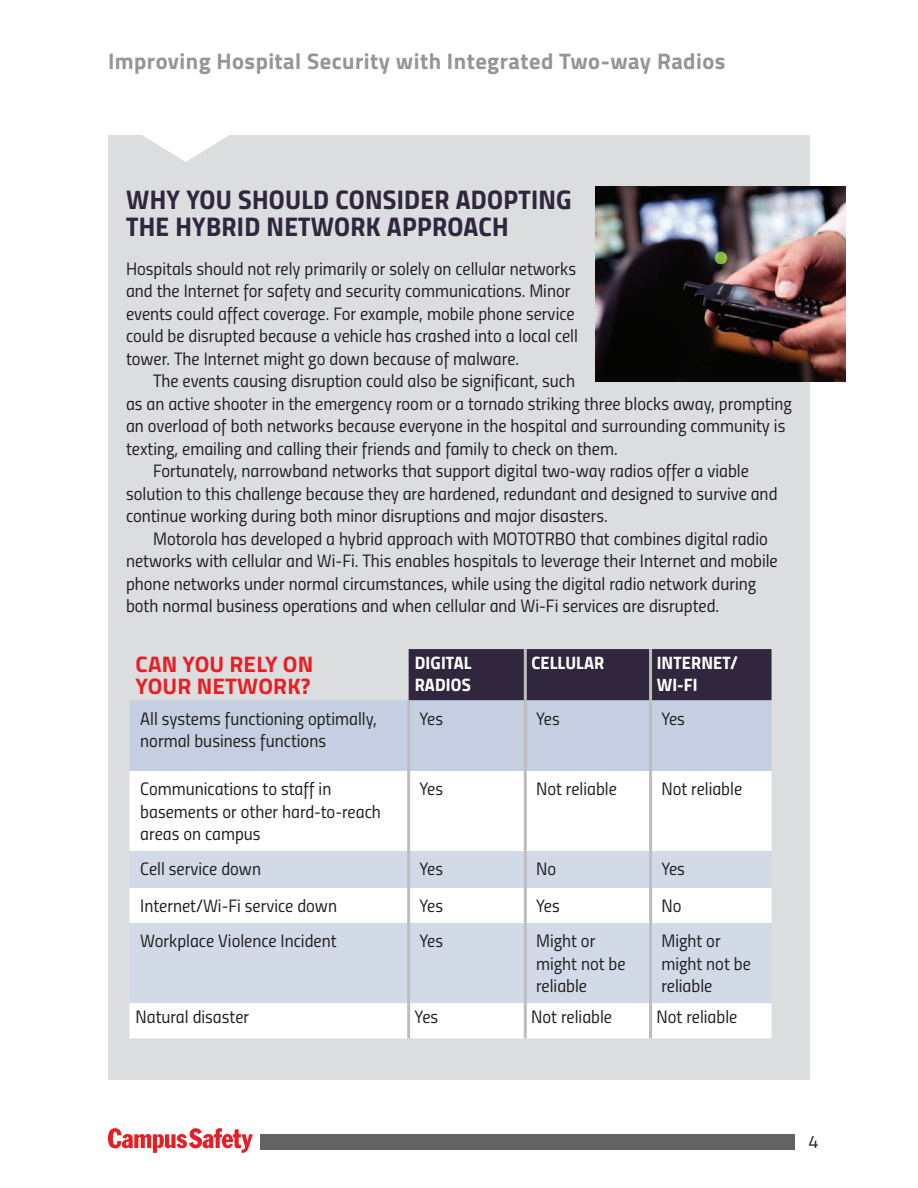
<style>
.page{position:relative;width:918px;height:1188px;background:#fff}
.page>*{position:absolute;margin:0;border:0;box-sizing:border-box;transform-origin:0 0}
.t1{font:27px/27px "Titillium Bold Upright";letter-spacing:.01em;color:#30273e}
.t2{font:700 22.5px "Titillium";letter-spacing:.02em;color:#939598}
.t3{font:700 22.5px/22.5px "Titillium";letter-spacing:.01em;color:#e81e24}
.t4{font:18px/22.5px "Titillium Regular Upright";color:#231f20}
.t5{font:18px/22.5px "Titillium Bold Upright";letter-spacing:.01em;color:#fff}
.t6{font:18px "Titillium";color:#231f20}
</style>
<div class="page">
<div style="left:260px;top:1134px;width:534px;height:16px;background:#636366"></div>
<svg style="left:108px;top:1128px;width:145px;height:25px"></svg>
<div style="left:108px;top:135px;width:702px;height:945px;background:#dcdddf"></div>
<svg style="left:142px;top:135px;width:87px;height:27px"></svg>
<div style="left:409px;top:649px;width:363px;height:51px;background:#30273e"></div>
<div style="left:129px;top:700px;width:643px;height:71px;background:#c6cfe1"></div>
<div style="left:129px;top:771px;width:643px;height:267px;background:#fff"></div>
<svg style="left:129px;top:851px;width:643px;height:152px;fill:#d2dae8"></svg>
<hr style="left:407px;top:700px;width:3px;height:71px;background:#bcbdc0">
<hr style="left:524px;top:700px;width:3px;height:71px;background:#bcbdc0">
<hr style="left:649px;top:700px;width:3px;height:71px;background:#bcbdc0">
<hr style="left:407px;top:771px;width:3px;height:80px;background:#bcbdc0">
<hr style="left:524px;top:771px;width:3px;height:80px;background:#bcbdc0">
<hr style="left:649px;top:771px;width:3px;height:80px;background:#bcbdc0">
<hr style="left:407px;top:851px;width:3px;height:37px;background:#bcbdc0">
<hr style="left:524px;top:851px;width:3px;height:37px;background:#bcbdc0">
<hr style="left:649px;top:851px;width:3px;height:37px;background:#bcbdc0">
<hr style="left:407px;top:888px;width:3px;height:35px;background:#bcbdc0">
<hr style="left:524px;top:888px;width:3px;height:35px;background:#bcbdc0">
<hr style="left:649px;top:888px;width:3px;height:35px;background:#bcbdc0">
<hr style="left:407px;top:923px;width:3px;height:80px;background:#bcbdc0">
<hr style="left:524px;top:923px;width:3px;height:80px;background:#bcbdc0">
<hr style="left:649px;top:923px;width:3px;height:80px;background:#bcbdc0">
<hr style="left:407px;top:1003px;width:3px;height:35px;background:#bcbdc0">
<hr style="left:524px;top:1003px;width:3px;height:35px;background:#bcbdc0">
<hr style="left:649px;top:1003px;width:3px;height:35px;background:#bcbdc0">
<hr style="left:524px;top:649px;width:3px;height:51px;background:#bcbdc0">
<hr style="left:649px;top:649px;width:3px;height:51px;background:#bcbdc0">
<img style="left:595px;top:187px;width:251px;height:194px">
<p class="t2" style="left:108px;top:44px;width:619px">Improving Hospital Security with Integrated Two-way Radios</p>
<h1 class="t1" style="left:126px;top:185px;width:447px">WHY YOU SHOULD CONSIDER ADOPTING<br>THE HYBRID NETWORK APPROACH</h1>
<p class="t4" style="left:126px;top:256px;width:453px">Hospitals should not rely primarily or solely on cellular networks and the Internet for safety and security communications. Minor events could affect coverage. For example, mobile phone service could be disrupted because a vehicle has crashed into a local cell tower. The Internet might go down because of malware.</p>
<p class="t4" style="left:153px;top:369px;width:424px">The events causing disruption could also be significant, such</p>
<p class="t4" style="left:126px;top:391px;width:667px">as an active shooter in the emergency room or a tornado striking three blocks away, prompting</p>
<p class="t4" style="left:126px;top:414px;width:661px">an overload of both networks because everyone in the hospital and surrounding community is</p>
<p class="t4" style="left:126px;top:436px;width:493px">texting, emailing and calling their friends and family to check on them.</p>
<p class="t4" style="left:153px;top:459px;width:597px">Fortunately, narrowband networks that support digital two-way radios offer a viable</p>
<p class="t4" style="left:126px;top:481px;width:653px">solution to this challenge because they are hardened, redundant and designed to survive and</p>
<p class="t4" style="left:126px;top:504px;width:483px">continue working during both minor disruptions and major disasters.</p>
<p class="t4" style="left:153px;top:526px;width:616px">Motorola has developed a hybrid approach with MOTOTRBO that combines digital radio</p>
<p class="t4" style="left:126px;top:549px;width:653px">networks with cellular and Wi-Fi. This enables hospitals to leverage their Internet and mobile</p>
<p class="t4" style="left:126px;top:571px;width:632px">phone networks under normal circumstances, while using the digital radio network during</p>
<p class="t4" style="left:126px;top:594px;width:595px">both normal business operations and when cellular and Wi-Fi services are disrupted.</p>
<p class="t3" style="left:136px;top:652px;width:179px">CAN YOU RELY ON<br>YOUR NETWORK?</p>
<p class="t5" style="left:415px;top:650px;width:58px">DIGITAL<br>RADIOS</p>
<p class="t5" style="left:531px;top:650px;width:74px">CELLULAR</p>
<p class="t5" style="left:657px;top:650px;width:83px">INTERNET/<br>WI-FI</p>
<p class="t4" style="left:140px;top:706px;width:238px">All systems functioning optimally, normal business functions</p>
<p class="t4" style="left:419px;top:706px;width:25px">Yes</p>
<p class="t4" style="left:536px;top:706px;width:25px">Yes</p>
<p class="t4" style="left:661px;top:706px;width:25px">Yes</p>
<p class="t4" style="left:140px;top:777px;width:242px">Communications to staff in basements or other hard-to-reach areas on campus</p>
<p class="t4" style="left:419px;top:777px;width:25px">Yes</p>
<p class="t4" style="left:536px;top:777px;width:82px">Not reliable</p>
<p class="t4" style="left:661px;top:777px;width:82px">Not reliable</p>
<p class="t4" style="left:140px;top:857px;width:122px">Cell service down</p>
<p class="t4" style="left:419px;top:857px;width:25px">Yes</p>
<p class="t4" style="left:536px;top:857px;width:22px">No</p>
<p class="t4" style="left:661px;top:857px;width:25px">Yes</p>
<p class="t4" style="left:140px;top:894px;width:198px">Internet/Wi-Fi service down</p>
<p class="t4" style="left:419px;top:894px;width:25px">Yes</p>
<p class="t4" style="left:536px;top:894px;width:25px">Yes</p>
<p class="t4" style="left:661px;top:894px;width:22px">No</p>
<p class="t4" style="left:140px;top:929px;width:198px">Workplace Violence Incident</p>
<p class="t4" style="left:419px;top:929px;width:25px">Yes</p>
<p class="t4" style="left:536px;top:929px;width:91px">Might or might not be reliable</p>
<p class="t4" style="left:661px;top:929px;width:91px">Might or might not be reliable</p>
<p class="t4" style="left:135px;top:1004px;width:115px">Natural disaster</p>
<p class="t4" style="left:415px;top:1004px;width:25px">Yes</p>
<p class="t4" style="left:531px;top:1004px;width:82px">Not reliable</p>
<p class="t4" style="left:657px;top:1004px;width:82px">Not reliable</p>
<p class="t6" style="left:809px;top:1128px;width:12px">4</p>
</div>
